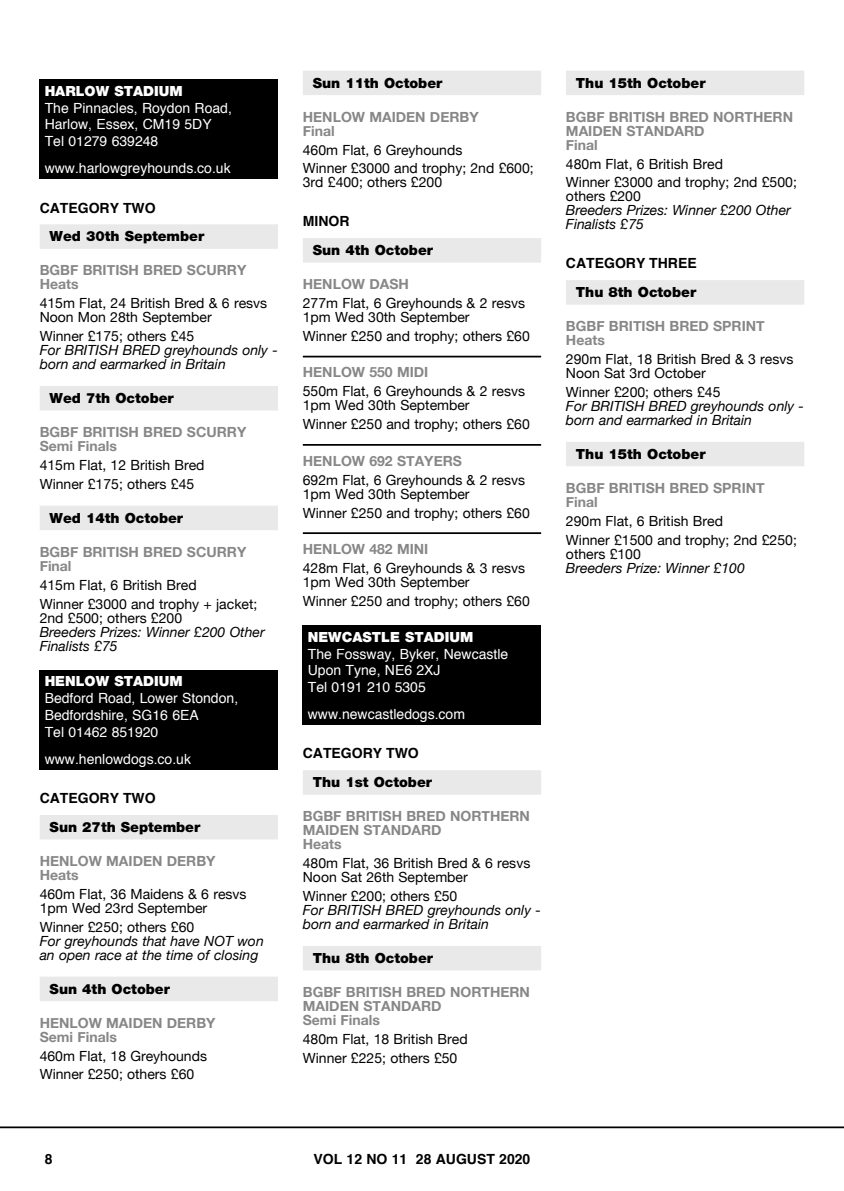
<style>
.page{position:relative;width:844px;height:1191px;background:#fff}
.page>*{position:absolute;margin:0;border:0;box-sizing:border-box;transform-origin:0 0}
.t1{font:14px/14px "Helvetica Neue";color:#000}
.t2{font:700 14px/14px "Helvetica Neue";color:#878787}
.t3{font:italic 14px/14px "Helvetica Neue";color:#000}
.t4{font:14px/16.8px "Helvetica";color:#fff}
.t5{font:900 14px "Helvetica Neue";color:#000}
.t6{font:700 14px "Helvetica";color:#000}
.t7{font:900 14px "Helvetica Neue";color:#fff}
</style>
<div class="page">
<hr style="left:0;top:1126px;width:843px;height:2px;background:#000">
<div style="left:40px;top:224px;width:238px;height:25px;background:#e9e9e9"></div>
<div style="left:40px;top:386px;width:238px;height:24px;background:#e9e9e9"></div>
<div style="left:40px;top:505px;width:238px;height:25px;background:#e9e9e9"></div>
<div style="left:40px;top:815px;width:238px;height:24px;background:#e9e9e9"></div>
<div style="left:40px;top:976px;width:238px;height:25px;background:#e9e9e9"></div>
<div style="left:40px;top:79px;width:238px;height:100px;background:#000"></div>
<div style="left:40px;top:670px;width:238px;height:99px;background:#000"></div>
<div style="left:303px;top:71px;width:238px;height:24px;background:#e9e9e9"></div>
<div style="left:303px;top:238px;width:238px;height:25px;background:#e9e9e9"></div>
<hr style="left:303px;top:356px;width:238px;height:1px;background:#000">
<hr style="left:303px;top:444px;width:238px;height:2px;background:#000">
<hr style="left:303px;top:532px;width:238px;height:2px;background:#000">
<div style="left:303px;top:770px;width:238px;height:24px;background:#e9e9e9"></div>
<div style="left:303px;top:946px;width:238px;height:24px;background:#e9e9e9"></div>
<div style="left:303px;top:625px;width:238px;height:99px;background:#000"></div>
<div style="left:566px;top:71px;width:238px;height:24px;background:#e9e9e9"></div>
<div style="left:566px;top:280px;width:238px;height:25px;background:#e9e9e9"></div>
<div style="left:566px;top:442px;width:238px;height:24px;background:#e9e9e9"></div>
<p class="t7" style="left:45px;top:82px;width:139px">HARLOW STADIUM</p>
<p class="t4" style="left:45px;top:100px;width:189px">The Pinnacles, Roydon Road,<br>Harlow, Essex, CM19 5DY<br>Tel 01279 639248</p>
<p class="t4" style="left:45px;top:160px;width:187px">www.harlowgreyhounds.co.uk</p>
<p class="t6" style="left:40px;top:196px;width:117px">CATEGORY TWO</p>
<p class="t5" style="left:50px;top:228px;width:156px">Wed 30th September</p>
<p class="t2" style="left:40px;top:264px;width:208px">BGBF BRITISH BRED SCURRY<br>Heats</p>
<p class="t1" style="left:40px;top:297px;width:229px">415m Flat, 24 British Bred &amp; 6 resvs<br>Noon Mon 28th September</p>
<p class="t1" style="left:40px;top:330px;width:156px">Winner £175; others £45</p>
<p class="t3" style="left:40px;top:344px;width:239px">For BRITISH BRED greyhounds only - born and earmarked in Britain</p>
<p class="t5" style="left:50px;top:389px;width:126px">Wed 7th October</p>
<p class="t2" style="left:40px;top:425px;width:208px">BGBF BRITISH BRED SCURRY<br>Semi Finals</p>
<p class="t1" style="left:40px;top:456px;width:166px;line-height:18.9px">415m Flat, 12 British Bred<br>Winner £175; others £45</p>
<p class="t5" style="left:50px;top:509px;width:135px">Wed 14th October</p>
<p class="t2" style="left:40px;top:545px;width:208px">BGBF BRITISH BRED SCURRY<br>Final</p>
<p class="t1" style="left:40px;top:576px;width:219px;line-height:18.9px">415m Flat, 6 British Bred<br>Winner £3000 and trophy + jacket;</p>
<p class="t1" style="left:40px;top:611px;width:144px">2nd £500; others £200</p>
<p class="t3" style="left:40px;top:625px;width:226px">Breeders Prizes: Winner £200 Other<br>Finalists £75</p>
<p class="t7" style="left:45px;top:673px;width:139px">HENLOW STADIUM</p>
<p class="t4" style="left:45px;top:690px;width:195px">Bedford Road, Lower Stondon,<br>Bedfordshire, SG16 6EA<br>Tel 01462 851920</p>
<p class="t4" style="left:45px;top:750px;width:148px">www.henlowdogs.co.uk</p>
<p class="t6" style="left:40px;top:787px;width:117px">CATEGORY TWO</p>
<p class="t5" style="left:50px;top:818px;width:152px">Sun 27th September</p>
<p class="t2" style="left:40px;top:854px;width:177px">HENLOW MAIDEN DERBY<br>Heats</p>
<p class="t1" style="left:40px;top:887px;width:208px">460m Flat, 36 Maidens &amp; 6 resvs<br>1pm Wed 23rd September</p>
<p class="t1" style="left:40px;top:920px;width:156px">Winner £250; others £60</p>
<p class="t3" style="left:40px;top:934px;width:225px">For greyhounds that have NOT won an open race at the time of closing</p>
<p class="t5" style="left:50px;top:980px;width:122px">Sun 4th October</p>
<p class="t2" style="left:40px;top:1016px;width:177px">HENLOW MAIDEN DERBY<br>Semi Finals</p>
<p class="t1" style="left:40px;top:1047px;width:169px;line-height:18.9px">460m Flat, 18 Greyhounds<br>Winner £250; others £60</p>
<p class="t5" style="left:313px;top:74px;width:131px">Sun 11th October</p>
<p class="t2" style="left:303px;top:110px;width:177px">HENLOW MAIDEN DERBY<br>Final</p>
<p class="t1" style="left:303px;top:141px;width:232px;line-height:18.9px">460m Flat, 6 Greyhounds<br>Winner £3000 and trophy; 2nd £600;</p>
<p class="t1" style="left:303px;top:176px;width:141px">3rd £400; others £200</p>
<p class="t6" style="left:303px;top:210px;width:48px">MINOR</p>
<p class="t5" style="left:313px;top:242px;width:122px">Sun 4th October</p>
<p class="t2" style="left:303px;top:277px;width:107px">HENLOW DASH</p>
<p class="t1" style="left:303px;top:297px;width:224px">277m Flat, 6 Greyhounds &amp; 2 resvs<br>1pm Wed 30th September</p>
<p class="t1" style="left:303px;top:330px;width:228px">Winner £250 and trophy; others £60</p>
<p class="t2" style="left:303px;top:366px;width:127px">HENLOW 550 MIDI</p>
<p class="t1" style="left:303px;top:385px;width:224px">550m Flat, 6 Greyhounds &amp; 2 resvs<br>1pm Wed 30th September</p>
<p class="t1" style="left:303px;top:418px;width:228px">Winner £250 and trophy; others £60</p>
<p class="t2" style="left:303px;top:454px;width:160px">HENLOW 692 STAYERS</p>
<p class="t1" style="left:303px;top:473px;width:224px">692m Flat, 6 Greyhounds &amp; 2 resvs<br>1pm Wed 30th September</p>
<p class="t1" style="left:303px;top:506px;width:228px">Winner £250 and trophy; others £60</p>
<p class="t2" style="left:303px;top:542px;width:127px">HENLOW 482 MINI</p>
<p class="t1" style="left:303px;top:561px;width:224px">428m Flat, 6 Greyhounds &amp; 3 resvs<br>1pm Wed 30th September</p>
<p class="t1" style="left:303px;top:594px;width:228px">Winner £250 and trophy; others £60</p>
<p class="t7" style="left:308px;top:628px;width:167px">NEWCASTLE STADIUM</p>
<p class="t4" style="left:308px;top:645px;width:202px">The Fossway, Byker, Newcastle<br>Upon Tyne, NE6 2XJ<br>Tel 0191 210 5305</p>
<p class="t4" style="left:308px;top:706px;width:159px">www.newcastledogs.com</p>
<p class="t6" style="left:303px;top:742px;width:117px">CATEGORY TWO</p>
<p class="t5" style="left:313px;top:774px;width:121px">Thu 1st October</p>
<p class="t2" style="left:303px;top:809px;width:228px">BGBF BRITISH BRED NORTHERN<br>MAIDEN STANDARD<br>Heats</p>
<p class="t1" style="left:303px;top:857px;width:229px">480m Flat, 36 British Bred &amp; 6 resvs<br>Noon Sat 26th September</p>
<p class="t1" style="left:303px;top:890px;width:156px">Winner £200; others £50</p>
<p class="t3" style="left:303px;top:904px;width:239px">For BRITISH BRED greyhounds only - born and earmarked in Britain</p>
<p class="t5" style="left:313px;top:949px;width:122px">Thu 8th October</p>
<p class="t2" style="left:303px;top:985px;width:228px">BGBF BRITISH BRED NORTHERN<br>MAIDEN STANDARD<br>Semi Finals</p>
<p class="t1" style="left:303px;top:1030px;width:166px;line-height:18.9px">480m Flat, 18 British Bred<br>Winner £225; others £50</p>
<p class="t5" style="left:575px;top:74px;width:131px">Thu 15th October</p>
<p class="t2" style="left:566px;top:110px;width:228px">BGBF BRITISH BRED NORTHERN<br>MAIDEN STANDARD<br>Final</p>
<p class="t1" style="left:566px;top:155px;width:232px;line-height:18.9px">480m Flat, 6 British Bred<br>Winner £3000 and trophy; 2nd £500;</p>
<p class="t1" style="left:566px;top:190px;width:76px">others £200</p>
<p class="t3" style="left:566px;top:204px;width:226px">Breeders Prizes: Winner £200 Other<br>Finalists £75</p>
<p class="t6" style="left:566px;top:252px;width:132px">CATEGORY THREE</p>
<p class="t5" style="left:575px;top:284px;width:122px">Thu 8th October</p>
<p class="t2" style="left:566px;top:319px;width:200px">BGBF BRITISH BRED SPRINT<br>Heats</p>
<p class="t1" style="left:566px;top:353px;width:229px">290m Flat, 18 British Bred &amp; 3 resvs<br>Noon Sat 3rd October</p>
<p class="t1" style="left:566px;top:386px;width:156px">Winner £200; others £45</p>
<p class="t3" style="left:566px;top:400px;width:239px">For BRITISH BRED greyhounds only - born and earmarked in Britain</p>
<p class="t5" style="left:575px;top:445px;width:131px">Thu 15th October</p>
<p class="t2" style="left:566px;top:481px;width:200px">BGBF BRITISH BRED SPRINT<br>Final</p>
<p class="t1" style="left:566px;top:512px;width:232px;line-height:18.9px">290m Flat, 6 British Bred<br>Winner £1500 and trophy; 2nd £250;</p>
<p class="t1" style="left:566px;top:547px;width:76px">others £100</p>
<p class="t3" style="left:566px;top:561px;width:180px">Breeders Prize: Winner £100</p>
<p class="t6" style="left:45px;top:1147px;width:9px">8</p>
<p class="t6" style="left:313px;top:1147px;width:218px">VOL 12 NO 11 28 AUGUST 2020</p>
</div>
